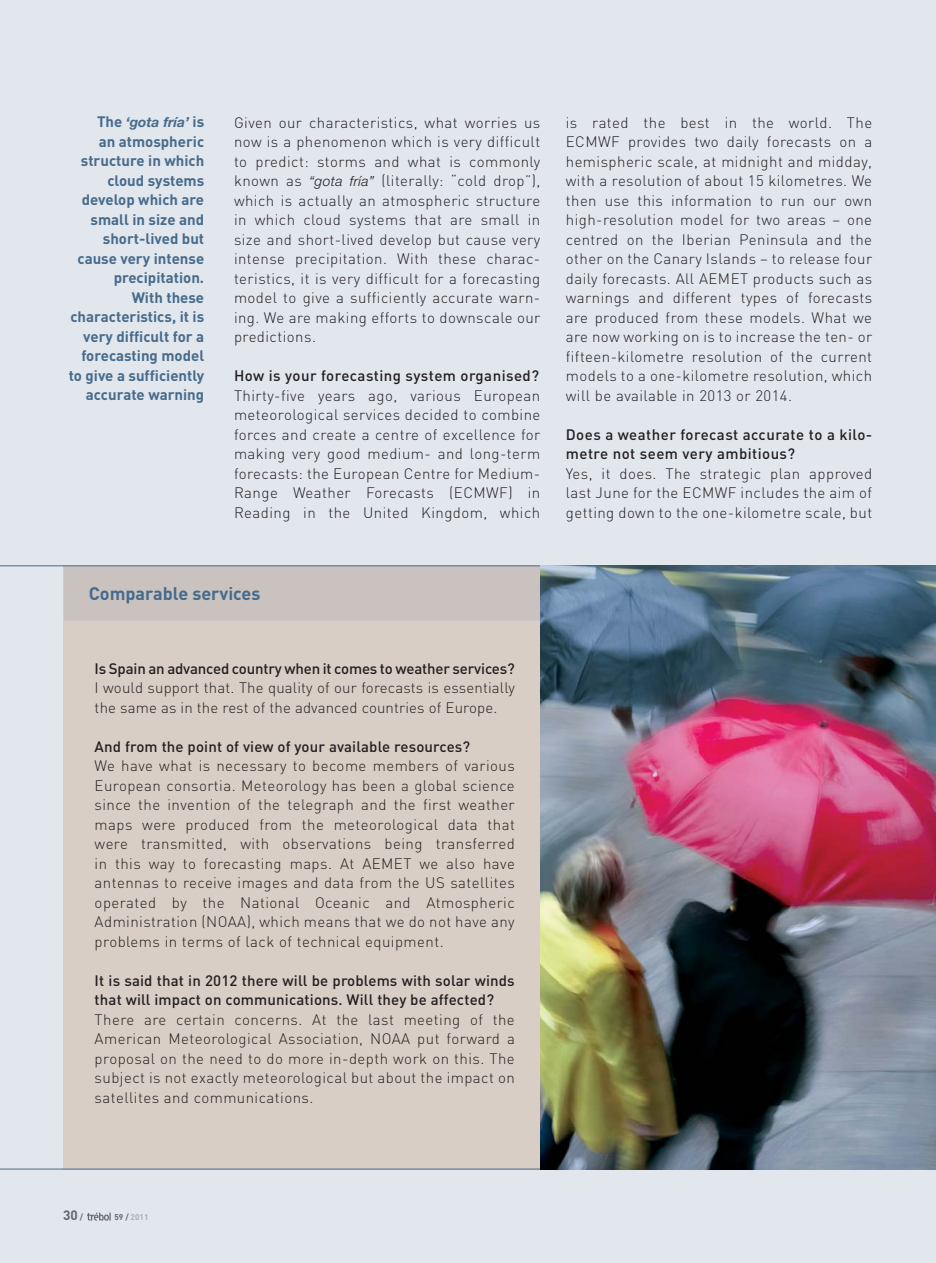
<style>
.page{position:relative;width:936px;height:1263px;background:#fff}
.page>*{position:absolute;margin:0;border:0;box-sizing:border-box;transform-origin:0 0}
.t1{font:700 18px "DIN";color:#466b8c}
.t2{font:300 15px/19.5px "DIN";letter-spacing:.03em;color:#231f20;text-align:justify}
.t3{font:700 15px/19.5px "DIN";color:#466b8c;text-align:right}
.t4{font:500 15px/19.5px "DIN";letter-spacing:.01em;color:#231f20}
.t5{font:300 15px/19.5px "DIN";letter-spacing:.01em;color:#231f20}
.t6{font:500 15px/19.5px "DIN";letter-spacing:.03em;color:#231f20}
.t7{font:500 15px "DIN";letter-spacing:-.01em;color:#231f20}
.t8{font:italic 700 13.8px "Helvetica Neue";color:#466b8c}
.t9{font:700 13.5px "DIN";color:#67686b}
.t10{font:700 8.25px "DIN";color:#aeb0b3}
.s1{font-family:"DIN";font-style:normal;font-size:15px}
.s2{font-family:"Helvetica Neue";font-style:italic;font-size:13.8px}
.s3{font-size:8.25px}
.s4{color:#67686b}
</style>
<div class="page">
<div style="left:0;top:0;width:935px;height:1263px;background:#e2e6ed"></div>
<svg style="left:87px;top:1212px;width:24px;height:9px"></svg>
<hr style="left:935px;top:0;width:1px;height:1263px;background:#e2e6ed">
<div style="left:63px;top:566px;width:477px;height:55px;background:#cac2be"></div>
<div style="left:63px;top:621px;width:477px;height:548px;background:#d8cec5"></div>
<hr style="left:0;top:1169px;width:540px;height:1px;background:#466b8c">
<hr style="left:0;top:565px;width:540px;height:1px;background:#466b8c">
<img style="left:540px;top:565px;width:395px;height:604px">
<p class="t8" style="left:97px;top:117px;width:109px"><span class="s1">The</span> ‘gota fría’ <span class="s1">is</span></p>
<p class="t3" style="left:69px;top:133px;width:137px">an atmospheric structure in which cloud systems develop which are small in size and short-lived but cause very intense precipitation.<br>With these characteristics, it is very difficult for a forecasting model to give a sufficiently accurate warning</p>
<p class="t2" style="left:234px;top:114px;width:308px">Given our characteristics, what worries us now is a phenomenon which is very difficult to predict: storms and what is commonly known as <span class="s2">“gota fría”</span> (literally: “cold drop”), which is actually an atmospheric structure in which cloud systems that are small in size and short-lived develop but cause very intense precipitation. With these charac&shy;teristics, it is very difficult for a forecasting model to give a sufficiently accurate warn&shy;ing. We are making efforts to downscale our predictions.</p>
<p class="t6" style="left:234px;top:368px;width:306px">How is your forecasting system organised?</p>
<p class="t2" style="left:234px;top:387px;width:308px">Thirty-five years ago, various European meteorological services decided to combine forces and create a centre of excellence for making very good medium- and long-term forecasts: the European Centre for Medium-Range Weather Forecasts (ECMWF) in Reading in the United Kingdom, which</p>
<p class="t2" style="left:566px;top:114px;width:308px">is rated the best in the world. The ECMWF provides two daily forecasts on a hemispheric scale, at midnight and midday, with a resolution of about 15 kilometres. We then use this information to run our own high-resolution model for two areas – one centred on the Iberian Peninsula and the other on the Canary Islands – to release four daily forecasts. All AEMET products such as warnings and different types of forecasts are produced from these models. What we are now working on is to increase the ten- or fifteen-kilometre resolution of the current models to a one-kilometre resolution, which will be available in 2013 or 2014.</p>
<p class="t6" style="left:566px;top:426px;width:308px">Does a weather forecast accurate to a kilo&shy;metre not seem very ambitious?</p>
<p class="t2" style="left:566px;top:465px;width:308px">Yes, it does. The strategic plan approved last June for the ECMWF includes the aim of getting down to the one-kilometre scale, but</p>
<p class="t1" style="left:89px;top:587px;width:173px">Comparable services</p>
<p class="t7" style="left:95px;top:663px;width:421px">Is Spain an advanced country when it comes to weather services?</p>
<p class="t5" style="left:95px;top:680px;width:421px">I would support that. The quality of our forecasts is essentially the same as in the rest of the advanced countries of Europe.</p>
<p class="t4" style="left:95px;top:738px;width:377px">And from the point of view of your available resources?</p>
<p class="t2" style="left:95px;top:758px;width:422px">We have what is necessary to become members of various European consortia. Meteorology has been a global science since the invention of the telegraph and the first weather maps were produced from the meteorological data that were transmitted, with observations being transferred in this way to forecasting maps. At AEMET we also have antennas to receive images and data from the US satellites operated by the National Oceanic and Atmospheric Administration (NOAA), which means that we do not have any problems in terms of lack of technical equipment.</p>
<p class="t4" style="left:95px;top:972px;width:421px">It is said that in 2012 there will be problems with solar winds that will impact on communications. Will they be affected?</p>
<p class="t2" style="left:95px;top:1011px;width:422px">There are certain concerns. At the last meeting of the American Meteorological Association, NOAA put forward a proposal on the need to do more in-depth work on this. The subject is not exactly meteorological but about the impact on satellites and communications.</p>
<p class="t9" style="left:63px;top:1210px;width:21px">30 <span class="s3">/</span></p>
<p class="t10" style="left:114px;top:1214px;width:36px"><span class="s4">59 /</span> 2011</p>
</div>
